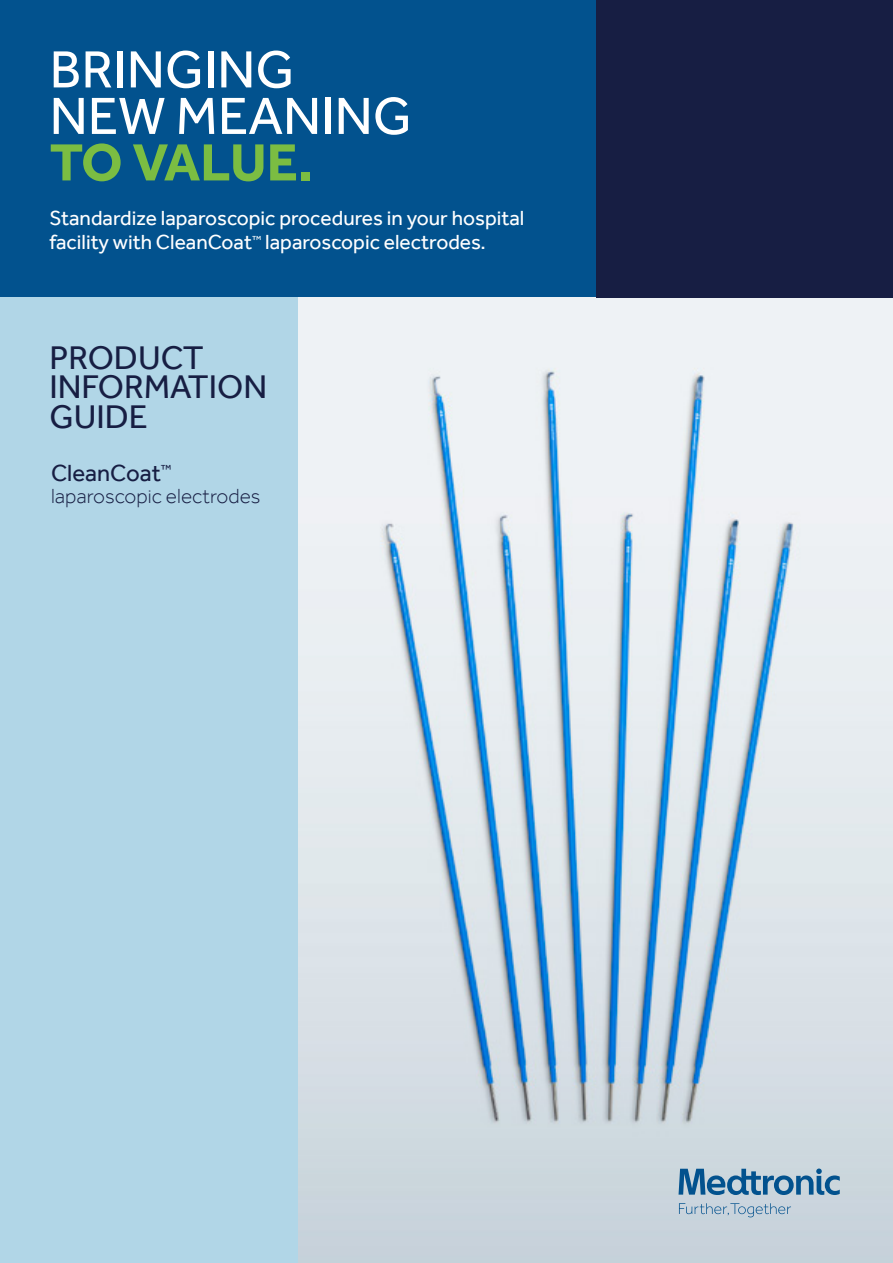
<style>
.page{position:relative;width:893px;height:1263px;background:#fff}
.page>*{position:absolute;margin:0;border:0;box-sizing:border-box;transform-origin:0 0}
.t1{font:54px/46.5px "Effra";color:#fff}
.t2{font:33.75px/29.5px "Effra";color:#171e43}
.t3{font:24px "Effra";color:#171e43}
.t4{font:21px/24px "Effra";color:#fff}
.t5{font:300 21px "Effra";color:#171e43}
.s1{font-weight:700;color:#7bbd42}
</style>
<div class="page">
<div style="left:0;top:0;width:599px;height:298px;background:#02528e"></div>
<img style="left:298px;top:298px;width:595px;height:965px">
<svg style="left:678px;top:1168px;width:162px;height:49px;background:#94b1c7"></svg>
<div style="left:0;top:298px;width:298px;height:965px;background:#b1d6e7"></div>
<div style="left:597px;top:0;width:296px;height:297px;background:#171e43"></div>
<h1 class="t1" style="left:50px;top:46px;width:364px">BRINGING<br>NEW MEANING<br><span class="s1">TO VALUE.</span></h1>
<h2 class="t4" style="left:50px;top:206px;width:476px">Standardize laparoscopic procedures in your hospital facility with CleanCoat<sup>™</sup> laparoscopic electrodes.</h2>
<p class="t2" style="left:49px;top:342px;width:219px">PRODUCT<br>INFORMATION<br>GUIDE</p>
<p class="t3" style="left:51px;top:459px;width:122px">CleanCoat<sup>™</sup></p>
<p class="t5" style="left:51px;top:484px;width:211px">laparoscopic electrodes</p>
</div>
